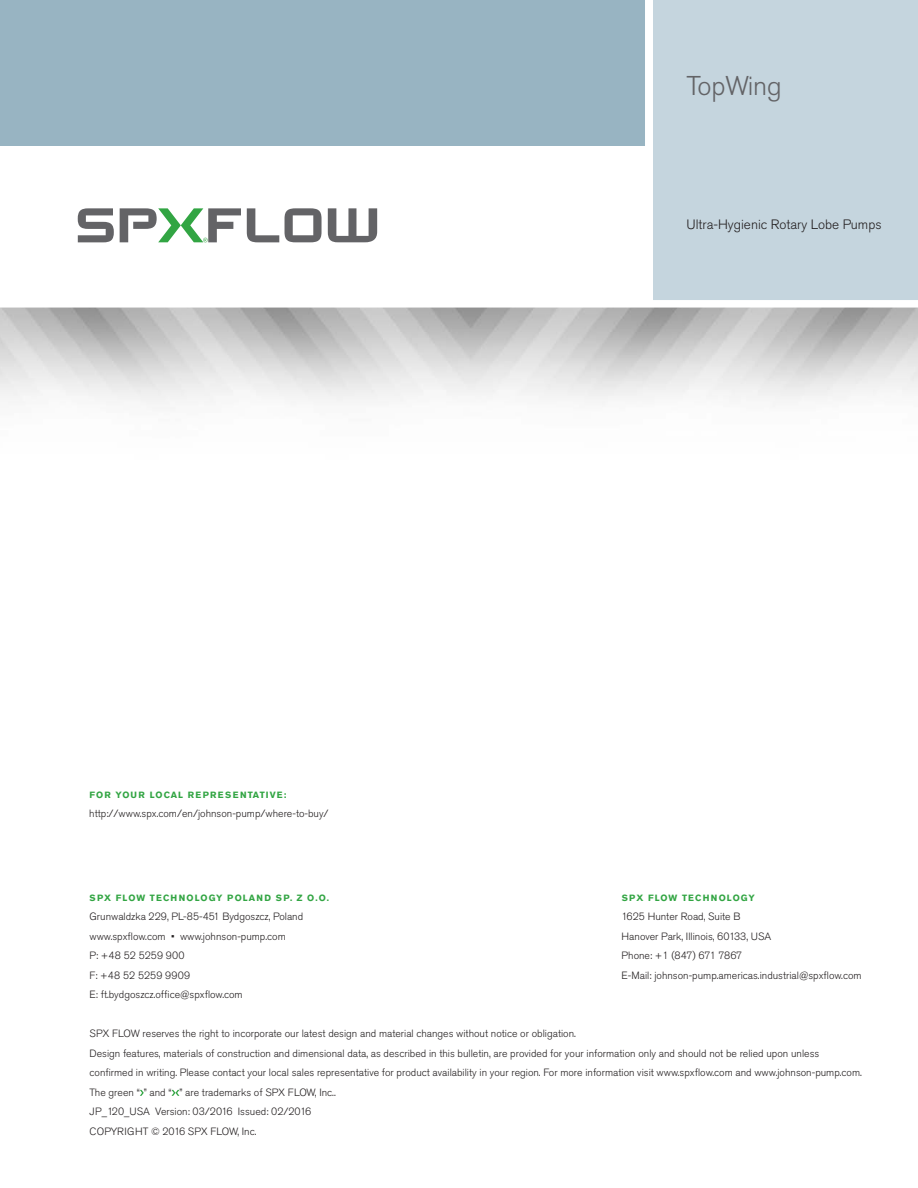
<style>
.page{position:relative;width:918px;height:1188px;background:#fff}
.page>*{position:absolute;margin:0;border:0;box-sizing:border-box;transform-origin:0 0}
.Back_Cover_Corner_He{font:300 27px "Akzidenz Grotesk Pro";letter-spacing:-.005em;color:#636366}
.Sub-Headline_Seconda{font:300 13.5px "Akzidenz Grotesk Pro";color:#231f20}
.Legal_Disclaimer{font:300 10.5px/19.5px "Akzidenz Grotesk Pro";color:#231f20}
.Back_Cover_Contact_I{font:300 10.5px "Akzidenz Grotesk Pro";color:#231f20}
.Back_Cover_Sub-Headl{font:700 9px "Akzidenz Grotesk Pro";letter-spacing:.12em;color:#32a543}
</style>
<div class="page">
<div style="left:0;top:0;width:647px;height:145px;background:#98b4c2"></div>
<div style="left:654px;top:0;width:264px;height:307px;background:#c5d5de"></div>
<div style="left:0;top:300px;width:918px;height:8px;background:#fff"></div>
<div style="left:645px;top:0;width:8px;height:305px;background:#fff"></div>
<svg style="left:78px;top:208px;width:36px;height:34px"></svg>
<svg style="left:285px;top:208px;width:37px;height:34px"></svg>
<svg style="left:247px;top:208px;width:32px;height:34px"></svg>
<svg style="left:328px;top:208px;width:49px;height:34px"></svg>
<svg style="left:120px;top:208px;width:121px;height:34px"></svg>
<svg style="left:140px;top:1090px;width:4px;height:6px"></svg>
<svg style="left:172px;top:1090px;width:7px;height:6px"></svg>
<p class="Back_Cover_Corner_He" style="left:687px;top:68px;width:97px">TopWing</p>
<p class="Back_Cover_Sub-Headl" style="left:89px;top:789px;width:198px">FOR YOUR LOCAL REPRESENTATIVE:</p>
<p class="Back_Cover_Contact_I" style="left:89px;top:807px;width:241px">http://www.spx.com/en/johnson-pump/where-to-buy/</p>
<p class="Sub-Headline_Seconda" style="left:687px;top:215px;width:197px">Ultra-Hygienic Rotary Lobe Pumps</p>
<p class="Back_Cover_Sub-Headl" style="left:90px;top:892px;width:241px">SPX FLOW TECHNOLOGY POLAND SP. Z O.O.</p>
<p class="Back_Cover_Contact_I" style="left:90px;top:910px;width:215px">Grunwaldzka 229, PL-85-451 Bydgoszcz, Poland</p>
<p class="Back_Cover_Contact_I" style="left:90px;top:929px;width:198px">www.spxflow.com • www.johnson-pump.com</p>
<p class="Back_Cover_Contact_I" style="left:90px;top:949px;width:96px">P: +48 52 5259 900</p>
<p class="Back_Cover_Contact_I" style="left:90px;top:968px;width:102px">F: +48 52 5259 9909</p>
<p class="Back_Cover_Contact_I" style="left:90px;top:988px;width:155px">E: ft.bydgoszcz.office@spxflow.com</p>
<p class="Legal_Disclaimer" style="left:90px;top:1024px;width:488px">SPX FLOW reserves the right to incorporate our latest design and material changes without notice or obligation.</p>
<p class="Legal_Disclaimer" style="left:90px;top:1043px;width:774px">Design features, materials of construction and dimensional data, as described in this bulletin, are provided for your information only and should not be relied upon unless confirmed in writing. Please contact your local sales representative for product availability in your region. For more information visit www.spxflow.com and www.johnson-pump.com.</p>
<p class="Legal_Disclaimer" style="left:90px;top:1082px;width:248px">The green “ ” and “ ” are trademarks of SPX FLOW, Inc..</p>
<p class="Legal_Disclaimer" style="left:90px;top:1102px;width:223px">JP_120_USA Version: 03/2016 Issued: 02/2016</p>
<p class="Legal_Disclaimer" style="left:90px;top:1121px;width:169px">COPYRIGHT © 2016 SPX FLOW, Inc.</p>
<p class="Back_Cover_Sub-Headl" style="left:622px;top:892px;width:135px">SPX FLOW TECHNOLOGY</p>
<p class="Back_Cover_Contact_I" style="left:622px;top:910px;width:120px">1625 Hunter Road, Suite B</p>
<p class="Back_Cover_Contact_I" style="left:622px;top:929px;width:151px">Hanover Park, Illinois, 60133, USA</p>
<p class="Back_Cover_Contact_I" style="left:622px;top:949px;width:122px">Phone: +1 (847) 671 7867</p>
<p class="Back_Cover_Contact_I" style="left:622px;top:968px;width:242px">E-Mail: johnson-pump.americas.industrial@spxflow.com</p>
</div>
